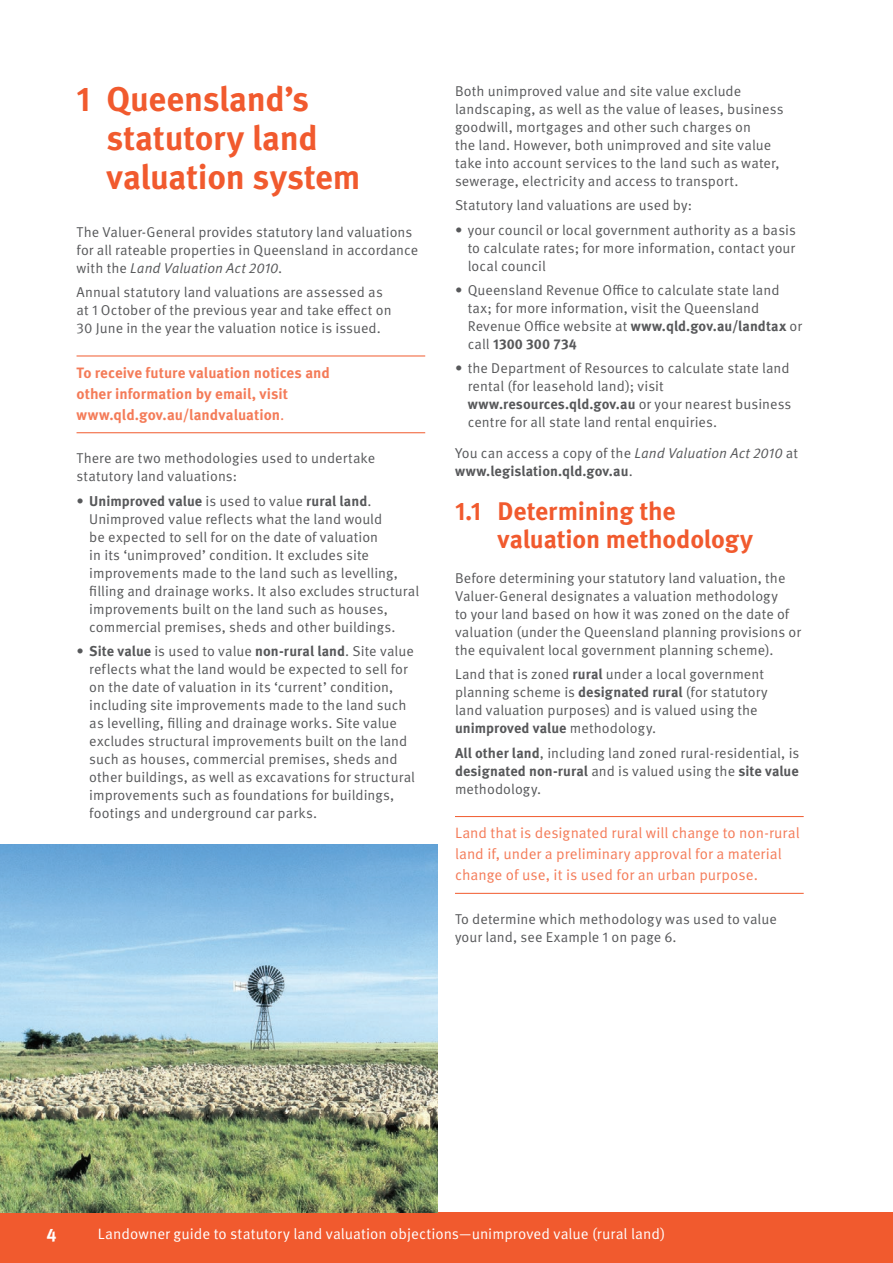
<style>
.page{position:relative;width:893px;height:1263px;background:#fff}
.page>*{position:absolute;margin:0;border:0;box-sizing:border-box;transform-origin:0 0}
.section{font:700 34.5px/39px "Meta Pro";letter-spacing:-.01em;color:#f15a2e}
.h01{font:700 25.5px/28.5px "Meta Pro";letter-spacing:-.01em;color:#f15a2e}
.t1{font:700 18px "Meta Pro";color:#fff}
.ruleabove{font:15px/21px "Meta Pro Norm";color:#f47b58}
.ruleabove-2{font:700 15px/21px "Meta Pro";color:#f47b58}
.t2{font:15px "Meta Pro Norm";color:#fff}
.Body{font:14.25px/18px "Meta Pro Norm";letter-spacing:.005em;color:#57585a}
.Body-2{font:700 14.25px/18px "Meta Pro";letter-spacing:.005em;color:#57585a}
.s1{font-family:"Meta Pro Norm Ita"}
.s2{font-family:"Meta Pro Norm";font-weight:400}
.s3{font-family:"Meta Pro";font-weight:700}
.s4{font-family:"Meta Pro Norm Ita";font-weight:400}
</style>
<div class="page">
<div style="left:0;top:1213px;width:893px;height:50px;background:#f15a2e"></div>
<img style="left:0;top:844px;width:438px;height:369px">
<hr style="left:77px;top:356px;width:348px;height:1px;background:#f15a2e">
<hr style="left:77px;top:432px;width:348px;height:1px;background:#f15a2e">
<hr style="left:455px;top:816px;width:349px;height:1px;background:#f15a2e">
<hr style="left:455px;top:893px;width:349px;height:1px;background:#f15a2e">
<p class="section" style="left:106px;top:77px;width:256px;text-indent:-30px">1 Queensland’s statutory land valuation system</p>
<p class="Body" style="left:77px;top:222px;width:343px">The Valuer-General provides statutory land valuations for all rateable properties in Queensland in accordance with the <span class="s1">Land Valuation Act 2010</span>.</p>
<p class="Body" style="left:77px;top:282px;width:317px">Annual statutory land valuations are assessed as at 1 October of the previous year and take effect on<br>30 June in the year the valuation notice is issued.</p>
<p class="ruleabove-2" style="left:77px;top:361px;width:255px">To receive future valuation notices and other information by email, visit www.qld.gov.au/landvaluation<span class="s2">.</span></p>
<p class="Body" style="left:77px;top:448px;width:300px">There are two methodologies used to undertake statutory land valuations:</p>
<p class="Body" style="left:89px;top:491px;width:331px;text-indent:-13px">• <span class="s3">Unimproved value</span> is used to value <span class="s3">rural land</span>.<br>Unimproved value reflects what the land would<br>be expected to sell for on the date of valuation<br>in its ‘unimproved’ condition. It excludes site improvements made to the land such as levelling, filling and drainage works. It also excludes structural improvements built on the land such as houses, commercial premises, sheds and other buildings.</p>
<p class="Body" style="left:89px;top:641px;width:327px;text-indent:-13px">• <span class="s3">Site value</span> is used to value <span class="s3">non-rural land</span>. Site value reflects what the land would be expected to sell for on the date of valuation in its ‘current’ condition, including site improvements made to the land such as levelling, filling and drainage works. Site value excludes structural improvements built on the land such as houses, commercial premises, sheds and other buildings, as well as excavations for structural improvements such as foundations for buildings, footings and underground car parks.</p>
<p class="Body" style="left:455px;top:81px;width:330px">Both unimproved value and site value exclude landscaping, as well as the value of leases, business goodwill, mortgages and other such charges on<br>the land. However, both unimproved and site value take into account services to the land such as water, sewerage, electricity and access to transport.</p>
<p class="Body" style="left:455px;top:195px;width:239px">Statutory land valuations are used by:</p>
<p class="Body" style="left:468px;top:220px;width:330px;text-align:justify;text-indent:-13px">• your council or local government authority as a basis to calculate rates; for more information, contact your local council</p>
<p class="Body" style="left:468px;top:280px;width:336px;text-indent:-13px">• Queensland Revenue Office to calculate state land tax; for more information, visit the Queensland Revenue Office website at <span class="s3">www.qld.gov.au/landtax</span> or call <span class="s3">1300 300 734</span></p>
<p class="Body" style="left:468px;top:358px;width:325px;text-indent:-13px">• the Department of Resources to calculate state land rental (for leasehold land); visit <span class="s3">www.resources.qld.gov.au</span> or your nearest business centre for all state land rental enquiries.</p>
<p class="Body-2" style="left:455px;top:443px;width:344px"><span class="s2">You can access a copy of the</span> <span class="s4">Land Valuation Act 2010</span> <span class="s2">at </span>www.legislation.qld.gov.au<span class="s2">.</span></p>
<h1 class="h01" style="left:497px;top:495px;width:257px;text-indent:-43px">1.1 Determining the valuation methodology</h1>
<p class="Body" style="left:455px;top:568px;width:347px">Before determining your statutory land valuation, the Valuer-General designates a valuation methodology<br>to your land based on how it was zoned on the date of valuation (under the Queensland planning provisions or the equivalent local government planning scheme).</p>
<p class="Body" style="left:455px;top:664px;width:314px">Land that is zoned <span class="s3">rural</span> under a local government planning scheme is <span class="s3">designated rural</span> (for statutory land valuation purposes) and is valued using the <span class="s3">unimproved value</span> methodology.</p>
<p class="Body" style="left:455px;top:743px;width:346px;text-align:justify"><span class="s3">All other land</span>, including land zoned rural-residential, is <span class="s3">designated non-rural</span> and is valued using the <span class="s3">site value </span>methodology.</p>
<p class="ruleabove" style="left:455px;top:821px;width:346px">Land that is designated rural will change to non-rural land if, under a preliminary approval for a material change of use, it is used for an urban purpose.</p>
<p class="Body" style="left:455px;top:909px;width:323px">To determine which methodology was used to value your land, see Example 1 on page 6.</p>
<p class="t1" style="left:46px;top:1221px;width:12px">4</p>
<p class="t2" style="left:98px;top:1222px;width:569px">Landowner guide to statutory land valuation objections—unimproved value (rural land)</p>
</div>
